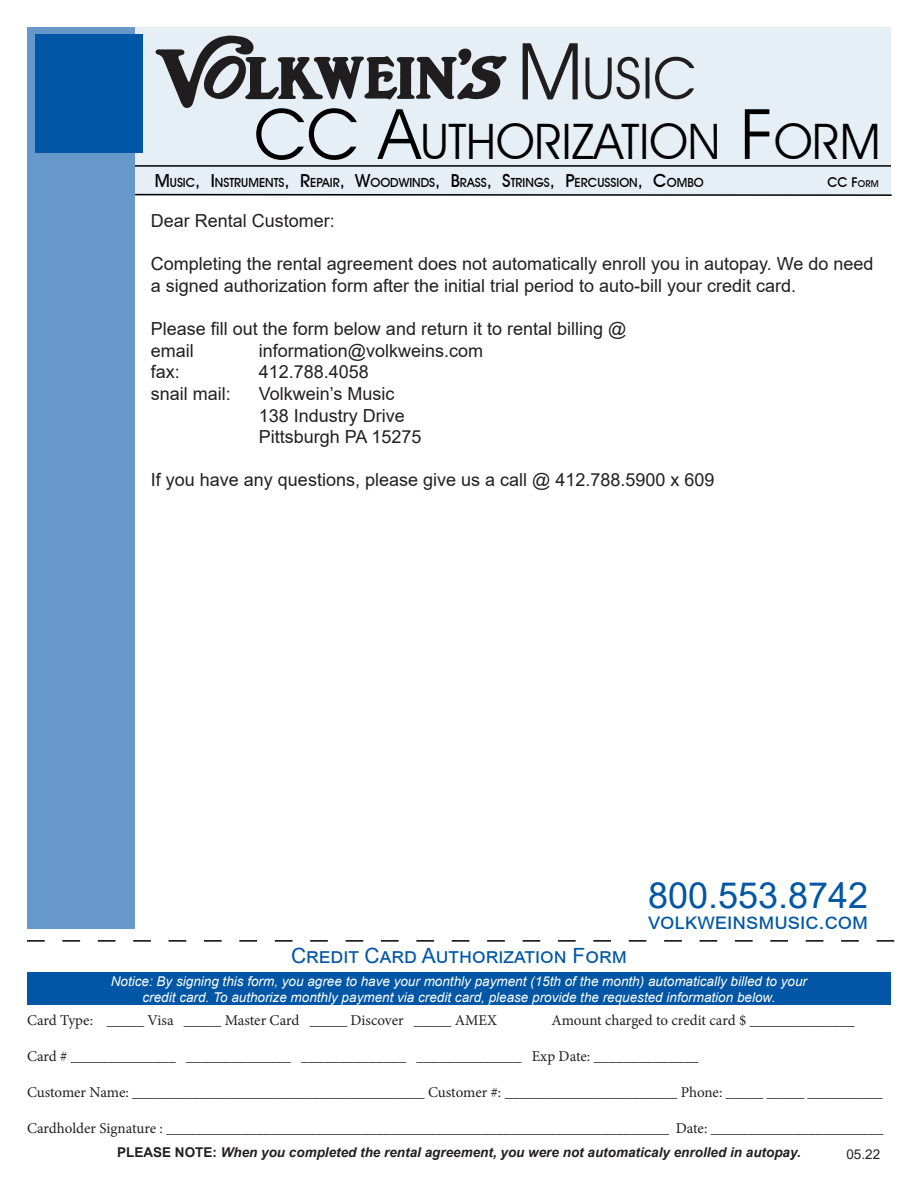
<style>
.page{position:relative;width:918px;height:1188px;background:#fff}
.page>*{position:absolute;margin:0;border:0;box-sizing:border-box;transform-origin:0 0}
.t1{font:48.9px "Avant Garde IT Cby BT";color:#000}
.t2{font:36px "Arial";color:#0156a5}
.t3{font:22.2px "Arial";color:#0156a5}
.t4{font:21px "Arial";color:#0156a5}
.t5{font:18px/21.6px "Arial";color:#231f20}
.t6{font:15px "Minion Pro";letter-spacing:-.005em;color:#231f20}
.t7{font:italic 13.5px "Arial";color:#fff}
.t8{font:italic 700 13.5px "Arial";color:#231f20}
.t9{font:500 13.5px "Avant Garde IT Cby BT";color:#000}
.t10{font:13.5px "Arial";color:#231f20}
.t11{font:500 12.6px "Avant Garde IT Cby BT";color:#000}
.s1{font-size:69.9px}
.s2{font-size:18px}
.s3{font-size:9.45px}
.s4{font-style:normal}
</style>
<div class="page">
<div style="left:135px;top:27px;width:756px;height:169px;background:#e6eef6"></div>
<div style="left:27px;top:27px;width:108px;height:902px;background:#6699c9"></div>
<svg style="left:523px;top:43px;width:55px;height:57px"></svg>
<svg style="left:586px;top:56px;width:54px;height:44px"></svg>
<svg style="left:646px;top:56px;width:48px;height:44px"></svg>
<svg style="left:156px;top:36px;width:351px;height:72px"></svg>
<div style="left:35px;top:34px;width:108px;height:119px;background:#0156a5"></div>
<hr style="left:135px;top:165px;width:756px;height:2px;background:#000">
<svg style="left:135px;top:193px;width:757px;height:3px"></svg>
<svg style="left:27px;top:940px;width:867px;height:2px"></svg>
<div style="left:27px;top:972px;width:864px;height:33px;background:#0156a5"></div>
<p class="t1" style="left:254px;top:112px;width:628px"><span class="s1">CC A</span>UTHORIZATION <span class="s1">F</span>ORM</p>
<p class="t11" style="left:155px;top:175px;width:551px"><span class="s2">M</span>USIC<span class="s2">, I</span> NSTRUMENTS<span class="s2">, R</span>EPAIR<span class="s2">, W</span>OODWINDS<span class="s2">, B</span>RASS<span class="s2">, S</span>TRINGS<span class="s2">, P</span>ERCUSSION<span class="s2">, C</span>OMBO</p>
<p class="t9" style="left:827px;top:174px;width:52px">CC F<span class="s3">ORM</span></p>
<p class="t5" style="left:151px;top:210px;width:186px">Dear Rental Customer:</p>
<p class="t5" style="left:151px;top:253px;width:724px">Completing the rental agreement does not automatically enroll you in autopay. We do need a signed authorization form after the initial trial period to auto-bill your credit card.</p>
<p class="t5" style="left:151px;top:318px;width:477px">Please fill out the form below and return it to rental billing @</p>
<p class="t5" style="left:151px;top:339px;width:45px">email</p>
<p class="t5" style="left:259px;top:339px;width:226px">information@volkweins.com</p>
<p class="t5" style="left:151px;top:361px;width:31px">fax:</p>
<p class="t5" style="left:259px;top:361px;width:112px">412.788.4058</p>
<p class="t5" style="left:151px;top:383px;width:82px">snail mail:</p>
<p class="t5" style="left:259px;top:383px;width:137px">Volkwein’s Music</p>
<p class="t5" style="left:259px;top:404px;width:148px">138 Industry Drive</p>
<p class="t5" style="left:259px;top:426px;width:164px">Pittsburgh PA 15275</p>
<p class="t5" style="left:151px;top:469px;width:565px">If you have any questions, please give us a call @ 412.788.5900 x 609</p>
<p class="t4" style="left:291px;top:941px;width:337px">Credit Card Authorization Form</p>
<p class="t2" style="left:648px;top:871px;width:222px">800.553.8742</p>
<p class="t3" style="left:648px;top:906px;width:222px">volkweinsmusic.com</p>
<p class="t7" style="left:111px;top:972px;width:698px">Notice: By signing this form, you agree to have your monthly payment (15th of the month) automatically billed to your</p>
<p class="t7" style="left:143px;top:988px;width:634px">credit card. To authorize monthly payment via credit card, please provide the requested information below.</p>
<p class="t6" style="left:27px;top:1010px;width:471px">Card Type: _____ Visa _____ Master Card _____ Discover _____ AMEX</p>
<p class="t6" style="left:551px;top:1010px;width:305px">Amount charged to credit card $ ______________</p>
<p class="t6" style="left:27px;top:1046px;width:673px">Card # ______________ ______________ ______________ ______________ Exp Date: ______________</p>
<p class="t6" style="left:27px;top:1082px;width:857px">Customer Name: _______________________________________ Customer #: _______________________ Phone: _____ _____ __________</p>
<p class="t6" style="left:27px;top:1118px;width:858px">Cardholder Signature : ___________________________________________________________________ Date: _______________________</p>
<p class="t8" style="left:117px;top:1143px;width:685px"><span class="s4">PLEASE NOTE:</span> When you completed the rental agreement, you were not automaticaly enrolled in autopay.</p>
<p class="t10" style="left:846px;top:1145px;width:35px">05.22</p>
</div>
